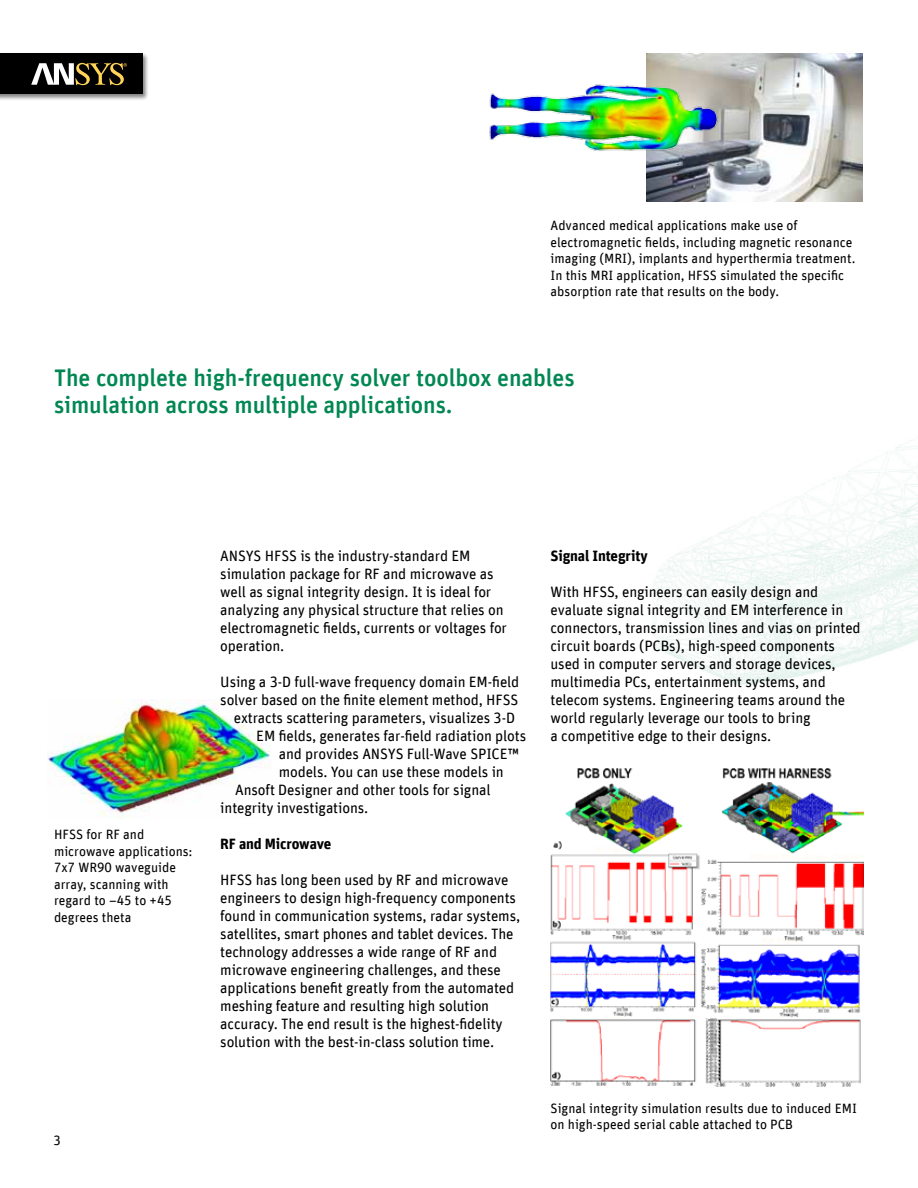
<style>
.page{position:relative;width:918px;height:1188px;background:#fff}
.page>*{position:absolute;margin:0;border:0;box-sizing:border-box;transform-origin:0 0}
.t1{font:500 24px/27px "Unit Offc Pro";letter-spacing:-.005em;color:#008752}
.t2{font:15px/18px "Unit Offc Pro";letter-spacing:-.01em;color:#000}
.t3{font:700 15px "Unit Offc Pro";letter-spacing:-.01em;color:#000}
.t4{font:13.5px/16.5px "Unit Offc Pro";color:#000}
</style>
<div class="page">
<img style="left:653px;top:442px;width:265px;height:243px">
<img style="left:48px;top:700px;width:223px;height:119px">
<div style="left:0;top:52px;width:149px;height:49px;background:#000;opacity:.5"></div>
<div style="left:0;top:54px;width:142px;height:40px;background:#000"></div>
<svg style="left:31px;top:63px;width:96px;height:22px"></svg>
<img style="left:646px;top:54px;width:216px;height:148px">
<img style="left:489px;top:65px;width:237px;height:102px">
<img style="left:551px;top:768px;width:312px;height:319px">
<p class="t4" style="left:551px;top:216px;width:306px">Advanced medical applications make use of electromagnetic fields, including magnetic resonance imaging (MRI), implants and hyperthermia treatment.<br>In this MRI application, HFSS simulated the specific absorption rate that results on the body.</p>
<h1 class="t1" style="left:54px;top:363px;width:522px">The complete high-frequency solver toolbox enables simulation across multiple applications.</h1>
<p class="t4" style="left:54px;top:825px;width:140px">HFSS for RF and microwave applications:<br>7x7 WR90 waveguide array, scanning with regard to –45 to +45 degrees theta</p>
<p class="t4" style="left:53px;top:1131px;width:9px">3</p>
<p class="t2" style="left:220px;top:546px;width:288px">ANSYS HFSS is the industry-standard EM simulation package for RF and microwave as well as signal integrity design. It is ideal for analyzing any physical structure that relies on electromagnetic fields, currents or voltages for operation.</p>
<p class="t2" style="left:220px;top:672px;width:301px">Using a 3-D full-wave frequency domain EM-field</p>
<p class="t2" style="left:220px;top:690px;width:300px">solver based on the finite element method, HFSS</p>
<p class="t2" style="left:234px;top:708px;width:283px">extracts scattering parameters, visualizes 3-D</p>
<p class="t2" style="left:256px;top:726px;width:271px">EM fields, generates far-field radiation plots</p>
<p class="t2" style="left:279px;top:744px;width:242px">and provides ANSYS Full-Wave SPICE™</p>
<p class="t2" style="left:279px;top:762px;width:227px">models. You can use these models in</p>
<p class="t2" style="left:235px;top:780px;width:257px">Ansoft Designer and other tools for signal</p>
<p class="t2" style="left:220px;top:798px;width:149px">integrity investigations.</p>
<p class="t3" style="left:220px;top:832px;width:113px">RF and Microwave</p>
<p class="t2" style="left:220px;top:870px;width:301px">HFSS has long been used by RF and microwave engineers to design high-frequency components found in communication systems, radar systems, satellites, smart phones and tablet devices. The technology addresses a wide range of RF and microwave engineering challenges, and these applications benefit greatly from the automated meshing feature and resulting high solution accuracy. The end result is the highest-fidelity solution with the best-in-class solution time.</p>
<p class="t3" style="left:551px;top:545px;width:99px">Signal Integrity</p>
<p class="t2" style="left:551px;top:582px;width:312px">With HFSS, engineers can easily design and evaluate signal integrity and EM interference in connectors, transmission lines and vias on printed circuit boards (PCBs), high-speed components used in computer servers and storage devices, multimedia PCs, entertainment systems, and telecom systems. Engineering teams around the world regularly leverage our tools to bring<br>a competitive edge to their designs.</p>
<p class="t4" style="left:551px;top:1099px;width:308px">Signal integrity simulation results due to induced EMI on high-speed serial cable attached to PCB</p>
</div>
